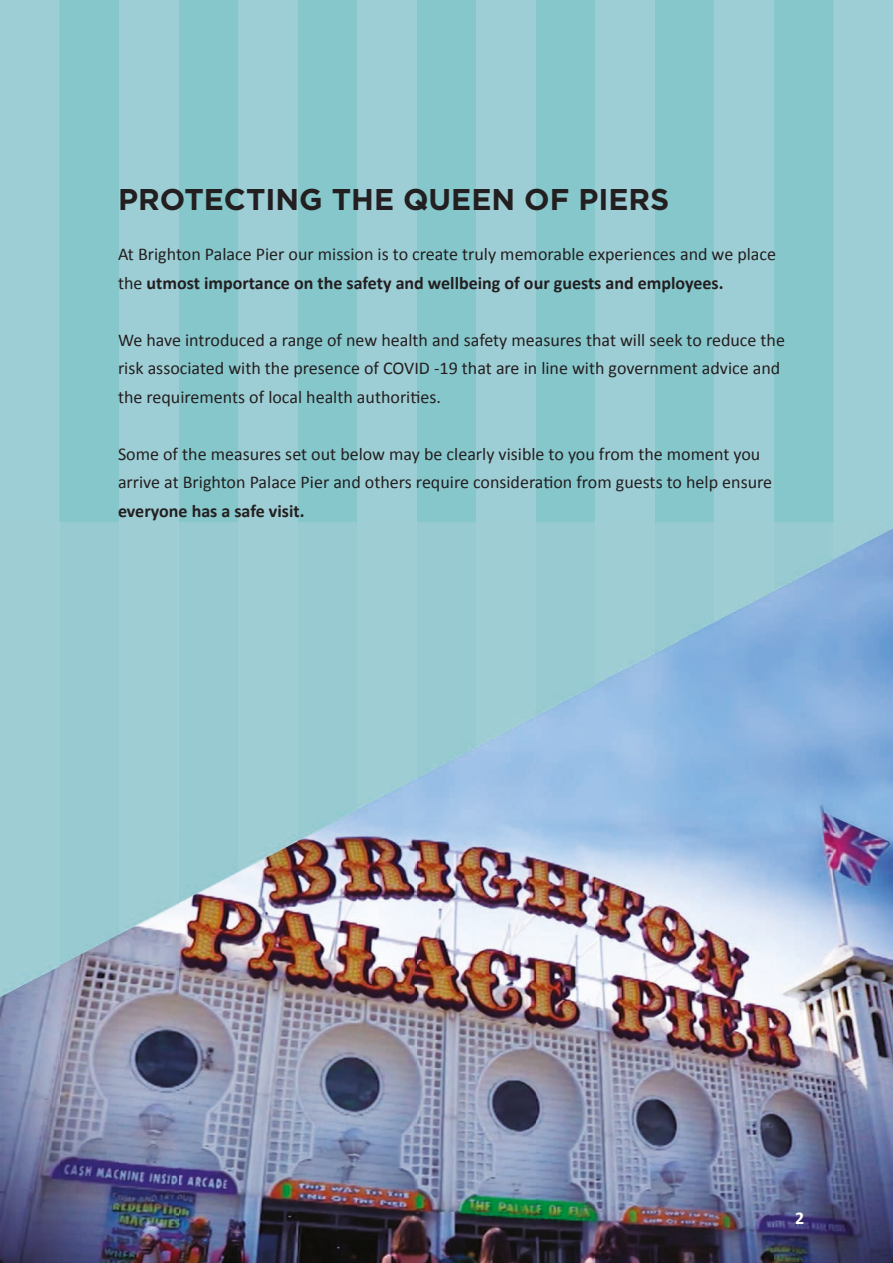
<style>
.page{position:relative;width:893px;height:1263px;background:#86c7cc}
.page>*{position:absolute;margin:0;border:0;box-sizing:border-box;transform-origin:0 0}
.t1{font:700 30px "Gotham";color:#231f20}
.t2{font:18px/28.5px "Calibri";color:#231f20}
.t3{font:700 18px "Calibri";color:#231f20}
.t4{font:700 18px "Calibri";color:#fff}
.s1{font-weight:700}
</style>
<div class="page">
<div style="left:0;top:0;width:60px;height:522px;background:#9eced5"></div>
<div style="left:119px;top:0;width:60px;height:522px;background:#9eced5"></div>
<div style="left:238px;top:0;width:60px;height:522px;background:#9eced5"></div>
<div style="left:357px;top:0;width:60px;height:522px;background:#9eced5"></div>
<div style="left:476px;top:0;width:60px;height:522px;background:#9eced5"></div>
<div style="left:595px;top:0;width:60px;height:522px;background:#9eced5"></div>
<div style="left:714px;top:0;width:60px;height:522px;background:#9eced5"></div>
<div style="left:833px;top:0;width:60px;height:522px;background:#9eced5"></div>
<img style="left:60px;top:522px;width:297px;height:635px">
<img style="left:417px;top:522px;width:262px;height:635px">
<img style="left:679px;top:522px;width:214px;height:741px">
<img style="left:60px;top:1157px;width:619px;height:106px">
<img style="left:0;top:522px;width:60px;height:741px">
<img style="left:119px;top:522px;width:60px;height:741px">
<img style="left:238px;top:522px;width:60px;height:741px">
<img style="left:357px;top:522px;width:60px;height:741px">
<img style="left:476px;top:522px;width:60px;height:741px">
<img style="left:595px;top:522px;width:60px;height:741px">
<img style="left:714px;top:522px;width:60px;height:741px">
<h1 class="t1" style="left:118px;top:179px;width:553px">PROTECTING THE QUEEN OF PIERS</h1>
<p class="t2" style="left:118px;top:239px;width:660px">At Brighton Palace Pier our mission is to create truly memorable experiences and we place the <span class="s1">utmost importance on the safety and wellbeing of our guests and employees.</span></p>
<p class="t2" style="left:118px;top:324px;width:668px">We have introduced a range of new health and safety measures that will seek to reduce the risk associated with the presence of COVID -19 that are in line with government advice and the requirements of local health authorities.</p>
<p class="t2" style="left:118px;top:438px;width:656px">Some of the measures set out below may be clearly visible to you from the moment you arrive at Brighton Palace Pier and others require consideration from guests to help ensure</p>
<p class="t3" style="left:118px;top:499px;width:188px">everyone has a safe visit.</p>
<p class="t4" style="left:795px;top:1207px;width:11px">2</p>
</div>
